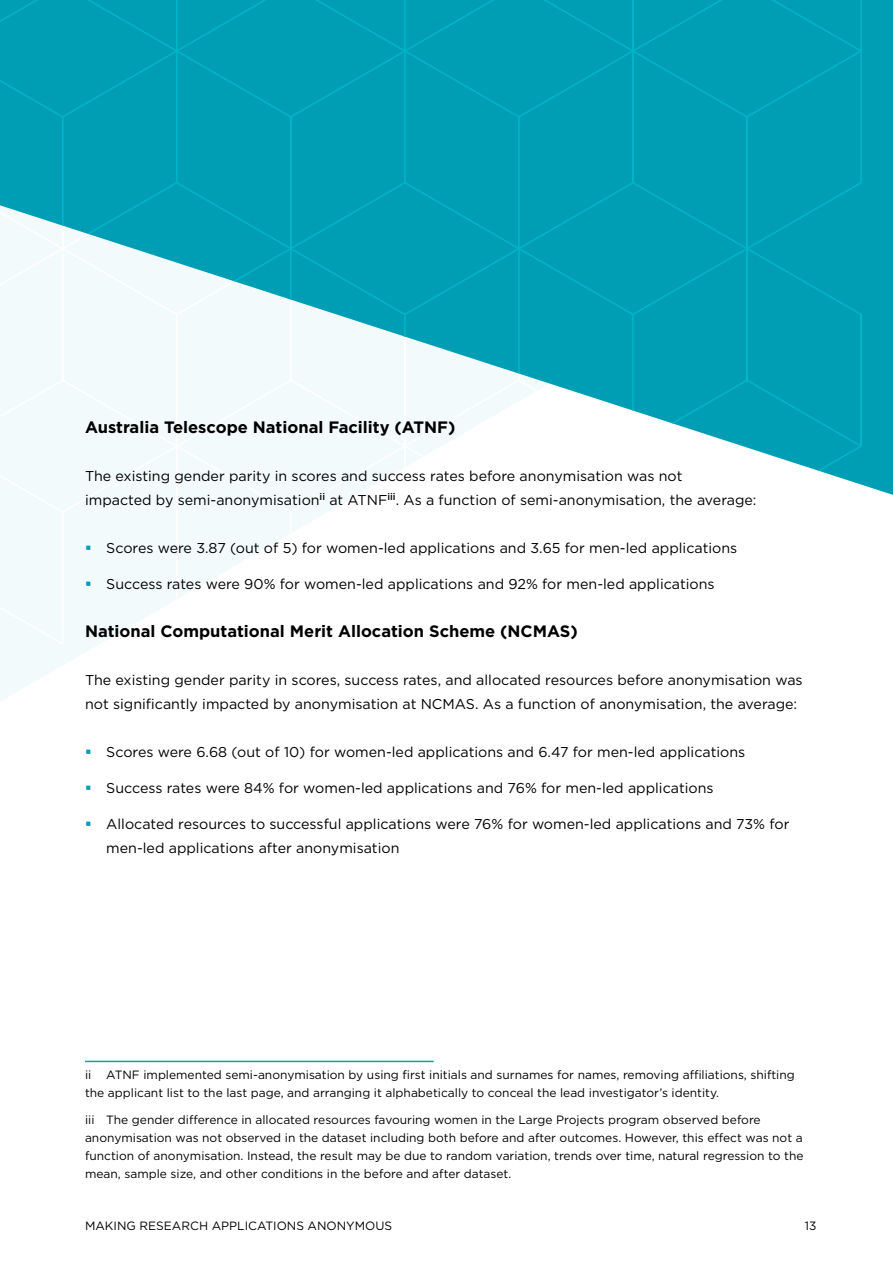
<style>
.page{position:relative;width:893px;height:1263px;background:#fff}
.page>*{position:absolute;margin:0;border:0;box-sizing:border-box;transform-origin:0 0}
.t1{font:700 16.5px "Gotham";color:#000}
.t2{font:14.25px/24px "Gotham";color:#000}
.Imprint{font:12px/18px "Gotham";color:#000}
.s1{color:#009eb4}
</style>
<div class="page">
<svg style="left:0;top:600px;width:174px;height:101px"></svg>
<div style="left:0;top:607px;width:62px;height:37px;background:#f3fafb"></div>
<hr style="left:62px;top:512px;width:1px;height:132px;background:#fff">
<div style="left:862px;top:0;width:31px;height:495px;background:#009eb4"></div>
<svg style="left:0;top:0;width:862px;height:600px"></svg>
<hr style="left:290px;top:117px;width:2px;height:132px;background:#01b5c8">
<hr style="left:85px;top:1061px;width:349px;height:1px;background:#009eb4">
<h3 class="t1" style="left:85px;top:416px;width:372px">Australia Telescope National Facility (ATNF)</h3>
<p class="t2" style="left:85px;top:464px;width:673px">The existing gender parity in scores and success rates before anonymisation was not<br>impacted by semi-anonymisation<sup>ii</sup> at ATNF<sup>iii</sup>. As a function of semi-anonymisation, the average:</p>
<p class="t2" style="left:85px;top:536px;width:654px"><span class="s1">▪</span> Scores were 3.87 (out of 5) for women-led applications and 3.65 for men-led applications</p>
<p class="t2" style="left:85px;top:572px;width:631px"><span class="s1">▪</span> Success rates were 90% for women-led applications and 92% for men-led applications</p>
<h3 class="t1" style="left:85px;top:620px;width:494px">National Computational Merit Allocation Scheme (NCMAS)</h3>
<p class="t2" style="left:85px;top:668px;width:719px">The existing gender parity in scores, success rates, and allocated resources before anonymisation was not significantly impacted by anonymisation at NCMAS. As a function of anonymisation, the average:</p>
<p class="t2" style="left:85px;top:740px;width:662px"><span class="s1">▪</span> Scores were 6.68 (out of 10) for women-led applications and 6.47 for men-led applications</p>
<p class="t2" style="left:85px;top:776px;width:630px"><span class="s1">▪</span> Success rates were 84% for women-led applications and 76% for men-led applications</p>
<p class="t2" style="left:106px;top:812px;width:685px;text-indent:-21px"><span class="s1">▪</span> Allocated resources to successful applications were 76% for women-led applications and 73% for men-led applications after anonymisation</p>
<p class="Imprint" style="left:85px;top:1066px;width:711px">ii ATNF implemented semi-anonymisation by using first initials and surnames for names, removing affiliations, shifting the applicant list to the last page, and arranging it alphabetically to conceal the lead investigator’s identity.</p>
<p class="Imprint" style="left:85px;top:1110px;width:720px">iii The gender difference in allocated resources favouring women in the Large Projects program observed before anonymisation was not observed in the dataset including both before and after outcomes. However, this effect was not a function of anonymisation. Instead, the result may be due to random variation, trends over time, natural regression to the mean, sample size, and other conditions in the before and after dataset.</p>
<p class="Imprint" style="left:85px;top:1216px;width:309px">MAKING RESEARCH APPLICATIONS ANONYMOUS</p>
<p class="Imprint" style="left:805px;top:1216px;width:13px">13</p>
</div>
